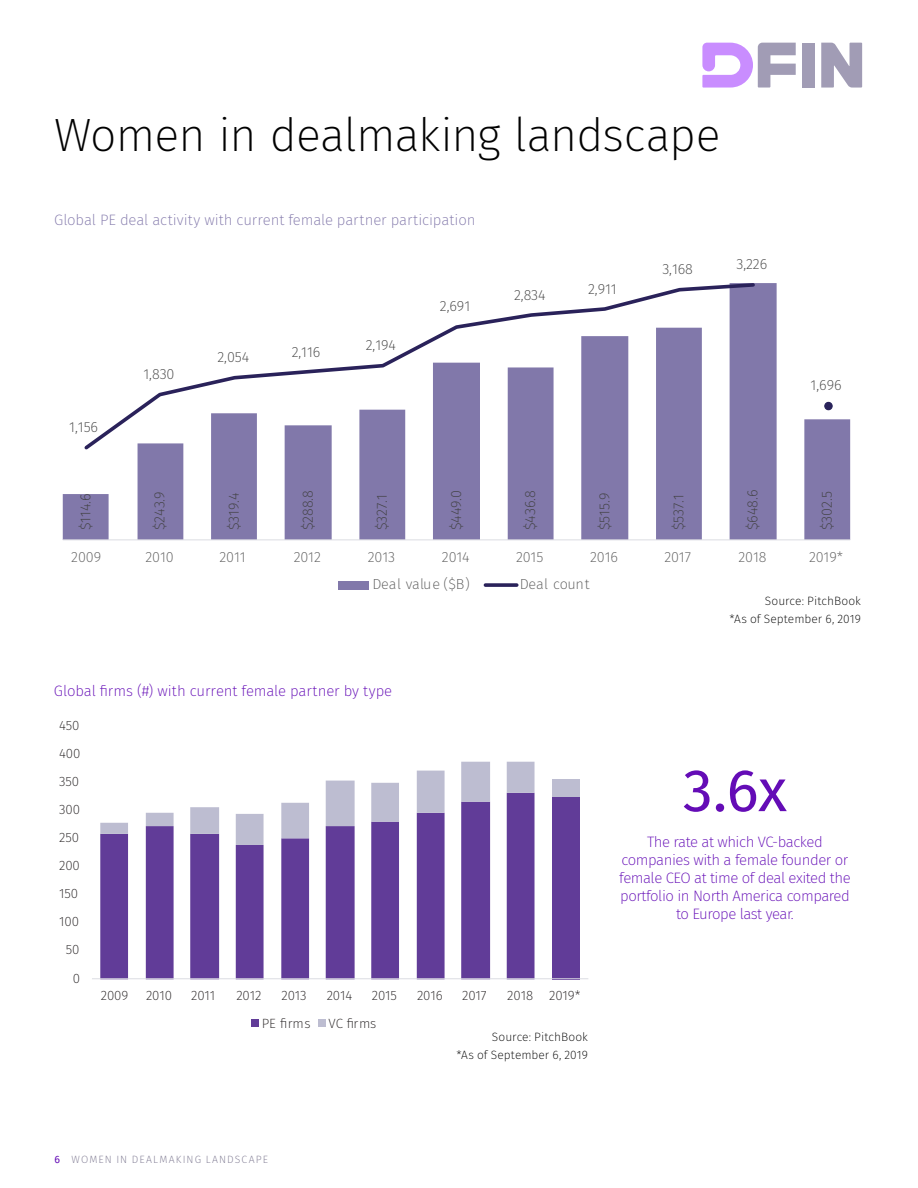
<style>
.page{position:relative;width:918px;height:1188px;background:#fff}
.page>*{position:absolute;margin:0;border:0;box-sizing:border-box;transform-origin:0 0}
.t1{font:60px "Fira Sans";color:#640cb6}
.h1_no_caps{font:200 46.5px "Fira Sans";letter-spacing:-.02em;color:#000}
.Body_copy_-_3_col{font:200 15px/18px "Fira Sans";letter-spacing:-.03em;color:#640cb6;text-align:center}
.Body_copy_-_3_col-2{font:200 15px "Fira Sans";letter-spacing:-.005em;color:#8278aa}
.Body_copy_-_3_col-3{font:200 15px "Fira Sans";letter-spacing:-.005em;color:#640cb6}
.t2{font:200 14.4px "Fira Sans";letter-spacing:-.005em;color:#404040}
.t3{font:200 14.4px "Fira Sans";letter-spacing:-.005em;color:#595959}
.t4{font:200 13.35px "Fira Sans";letter-spacing:-.005em;color:#231f20}
.Body_copy_-_3_col-4{font:200 12px/18px "Fira Sans";letter-spacing:.005em;color:#000;text-align:right}
.t5{font:200 10.5px "Fira Sans";letter-spacing:.105em;color:#78738c}
.s1{font-weight:400;color:#640cb6}
</style>
<div class="page">
<div style="left:802px;top:43px;width:13px;height:45px;background:#a19cb5"></div>
<svg style="left:821px;top:43px;width:41px;height:45px"></svg>
<svg style="left:702px;top:43px;width:94px;height:45px"></svg>
<div style="left:552px;top:797px;width:28px;height:182px;background:#613c98"></div>
<svg style="left:100px;top:845px;width:435px;height:133px;fill:#613c98"></svg>
<div style="left:552px;top:779px;width:28px;height:18px;background:#bdbdd1"></div>
<svg style="left:100px;top:762px;width:435px;height:83px"></svg>
<hr style="left:92px;top:978px;width:496px;height:1px;background:#dbdce2">
<div style="left:251px;top:1019px;width:8px;height:8px;background:#613c98"></div>
<div style="left:318px;top:1019px;width:8px;height:8px;background:#bdbdd1"></div>
<svg style="left:63px;top:283px;width:787px;height:256px;fill:#8178aa"></svg>
<hr style="left:63px;top:539px;width:787px;height:1px;background:#dbdce2">
<svg style="left:81px;top:283px;width:676px;height:170px"></svg>
<div style="left:825px;top:402px;width:7px;height:8px;background:#2a225a;border-radius:50%"></div>
<div style="left:824px;top:402px;width:9px;height:8px;border:1px solid #2a225a;border-radius:50%"></div>
<div style="left:339px;top:581px;width:30px;height:8px;background:#8178aa"></div>
<svg style="left:485px;top:583px;width:32px;height:4px"></svg>
<p class="h1_no_caps" style="left:54px;top:103px;width:668px">Women in dealmaking landscape</p>
<p class="Body_copy_-_3_col-2" style="left:54px;top:209px;width:423px">Global PE deal activity with current female partner participation</p>
<p class="t2" style="left:69px;top:417px;width:30px">1,156</p>
<p class="t2" style="left:143px;top:364px;width:33px">1,830</p>
<p class="t2" style="left:218px;top:346px;width:33px">2,054</p>
<p class="t2" style="left:292px;top:342px;width:30px">2,116</p>
<p class="t2" style="left:366px;top:335px;width:32px">2,194</p>
<p class="t2" style="left:440px;top:296px;width:32px">2,691</p>
<p class="t2" style="left:514px;top:285px;width:33px">2,834</p>
<p class="t2" style="left:588px;top:279px;width:30px">2,911</p>
<p class="t2" style="left:662px;top:258px;width:32px">3,168</p>
<p class="t2" style="left:736px;top:254px;width:32px">3,226</p>
<p class="t2" style="left:811px;top:375px;width:32px">1,696</p>
<p class="t2" style="left:75px;top:530px;width:38px;rotate:-90deg">$114.6</p>
<p class="t2" style="left:149px;top:530px;width:40px;rotate:-90deg">$243.9</p>
<p class="t2" style="left:224px;top:530px;width:39px;rotate:-90deg">$319.4</p>
<p class="t2" style="left:298px;top:530px;width:42px;rotate:-90deg">$288.8</p>
<p class="t2" style="left:372px;top:530px;width:37px;rotate:-90deg">$327.1</p>
<p class="t2" style="left:446px;top:530px;width:42px;rotate:-90deg">$449.0</p>
<p class="t2" style="left:520px;top:530px;width:41px;rotate:-90deg">$436.8</p>
<p class="t2" style="left:594px;top:530px;width:39px;rotate:-90deg">$515.9</p>
<p class="t2" style="left:668px;top:530px;width:38px;rotate:-90deg">$537.1</p>
<p class="t2" style="left:742px;top:530px;width:42px;rotate:-90deg">$648.6</p>
<p class="t2" style="left:817px;top:530px;width:40px;rotate:-90deg">$302.5</p>
<p class="t3" style="left:71px;top:547px;width:31px">2009</p>
<p class="t3" style="left:145px;top:547px;width:30px">2010</p>
<p class="t3" style="left:220px;top:547px;width:28px">2011</p>
<p class="t3" style="left:294px;top:547px;width:29px">2012</p>
<p class="t3" style="left:368px;top:547px;width:29px">2013</p>
<p class="t3" style="left:442px;top:547px;width:29px">2014</p>
<p class="t3" style="left:516px;top:547px;width:29px">2015</p>
<p class="t3" style="left:590px;top:547px;width:29px">2016</p>
<p class="t3" style="left:664px;top:547px;width:28px">2017</p>
<p class="t3" style="left:738px;top:547px;width:30px">2018</p>
<p class="t3" style="left:809px;top:547px;width:36px">2019*</p>
<p class="t3" style="left:373px;top:574px;width:99px">Deal value ($B)</p>
<p class="t3" style="left:520px;top:574px;width:71px">Deal count</p>
<p class="Body_copy_-_3_col-4" style="left:729px;top:592px;width:133px">Source: PitchBook<br>*As of September 6, 2019</p>
<p class="Body_copy_-_3_col-3" style="left:54px;top:680px;width:340px">Global firms (#) with current female partner by type</p>
<p class="t4" style="left:59px;top:716px;width:22px">450</p>
<p class="t4" style="left:59px;top:744px;width:23px">400</p>
<p class="t4" style="left:59px;top:772px;width:21px">350</p>
<p class="t4" style="left:59px;top:800px;width:22px">300</p>
<p class="t4" style="left:59px;top:828px;width:21px">250</p>
<p class="t4" style="left:59px;top:856px;width:22px">200</p>
<p class="t4" style="left:59px;top:884px;width:20px">150</p>
<p class="t4" style="left:59px;top:912px;width:21px">100</p>
<p class="t4" style="left:66px;top:940px;width:15px">50</p>
<p class="t4" style="left:73px;top:968px;width:9px">0</p>
<p class="t4" style="left:101px;top:986px;width:29px">2009</p>
<p class="t4" style="left:146px;top:986px;width:28px">2010</p>
<p class="t4" style="left:191px;top:986px;width:26px">2011</p>
<p class="t4" style="left:236px;top:986px;width:27px">2012</p>
<p class="t4" style="left:282px;top:986px;width:27px">2013</p>
<p class="t4" style="left:327px;top:986px;width:27px">2014</p>
<p class="t4" style="left:372px;top:986px;width:27px">2015</p>
<p class="t4" style="left:417px;top:986px;width:27px">2016</p>
<p class="t4" style="left:462px;top:986px;width:26px">2017</p>
<p class="t4" style="left:507px;top:986px;width:75px">2018 2019*</p>
<p class="t4" style="left:262px;top:1014px;width:50px">PE firms</p>
<p class="t4" style="left:328px;top:1014px;width:49px">VC firms</p>
<p class="Body_copy_-_3_col-4" style="left:456px;top:1028px;width:133px">Source: PitchBook<br>*As of September 6, 2019</p>
<p class="t1" style="left:683px;top:745px;width:106px">3.6x</p>
<p class="Body_copy_-_3_col" style="left:619px;top:833px;width:233px">The rate at which VC-backed companies with a female founder or female CEO at time of deal exited the portfolio in North America compared to Europe last year.</p>
<p class="t5" style="left:55px;top:1152px;width:215px"><span class="s1">6</span> WOMEN IN DEALMAKING LANDSCAPE</p>
</div>
